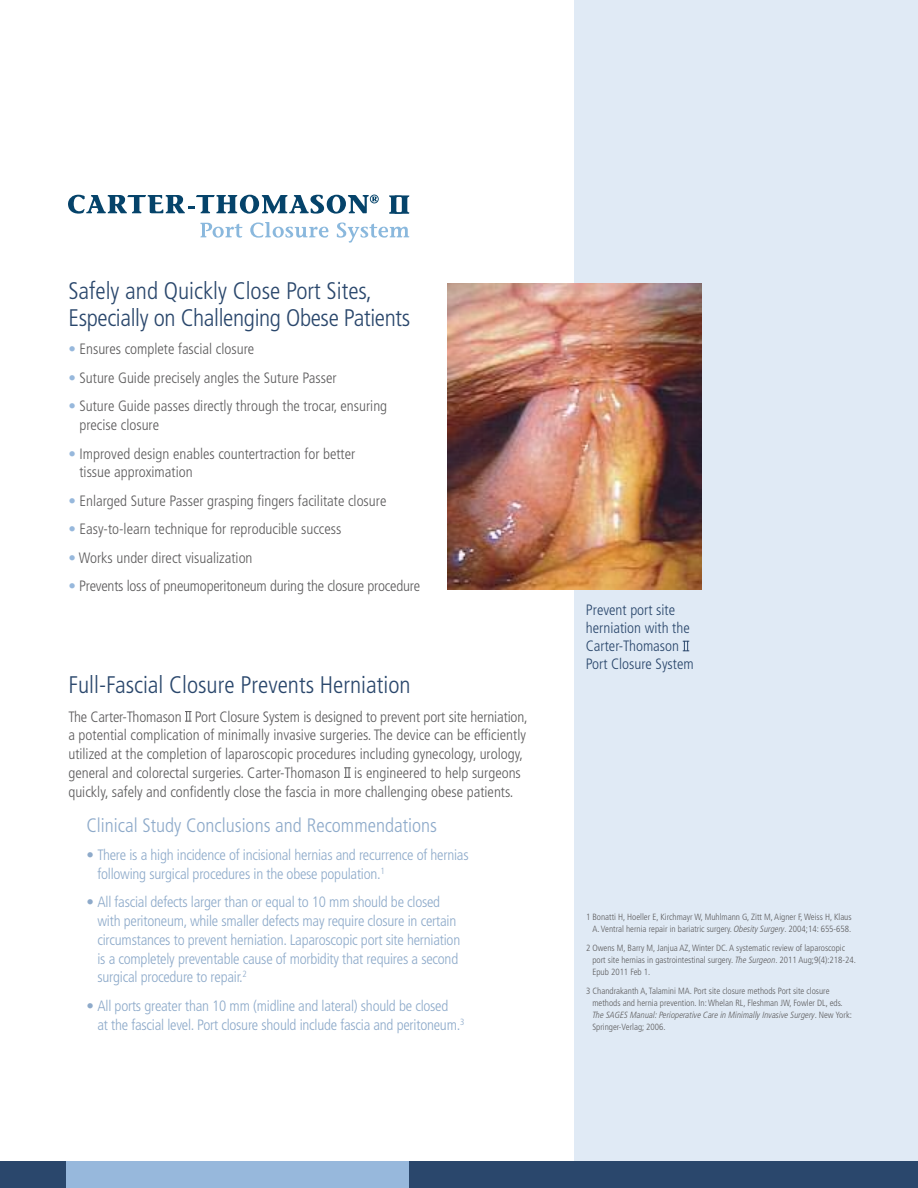
<style>
.page{position:relative;width:918px;height:1188px;background:#fff}
.page>*{position:absolute;margin:0;border:0;box-sizing:border-box;transform-origin:0 0}
.t1{font:300 condensed 24px/27px "Frutiger LT Std";color:#2a476c}
.t2{font:300 condensed 19.5px "Frutiger LT Std";color:#8eaaca}
.t3{font:300 condensed 15px/18.8px "Frutiger LT Std";color:#5d5c5d}
.t4{font:300 condensed 15px/18.8px "Frutiger LT Std";letter-spacing:-.015em;color:#8eaaca}
.t5{font:300 condensed 15px/18px "Frutiger LT Std";color:#2a476c}
.t6{font:300 condensed 9px/12px "Frutiger LT Std";color:#5d5c5d}
.t7{font:italic 300 condensed 9px "Frutiger LT Pro";color:#5d5c5d}
.s1{color:#97b8dc}
.s2{font-family:"Frutiger LT Pro";font-style:italic}
.s3{font-family:"Frutiger LT Std";font-style:normal}
</style>
<div class="page">
<div style="left:574px;top:0;width:344px;height:1188px;background:#e0eaf5"></div>
<div style="left:0;top:1161px;width:918px;height:27px;background:#2a476c"></div>
<div style="left:66px;top:1161px;width:342px;height:27px;background:#97b8dc"></div>
<svg style="left:185px;top:711px;width:7px;height:11px"></svg>
<svg style="left:344px;top:767px;width:7px;height:11px"></svg>
<img style="left:448px;top:284px;width:253px;height:305px">
<svg style="left:683px;top:641px;width:6px;height:10px"></svg>
<svg style="left:200px;top:223px;width:42px;height:15px"></svg>
<svg style="left:250px;top:222px;width:78px;height:16px"></svg>
<svg style="left:337px;top:222px;width:72px;height:21px"></svg>
<svg style="left:68px;top:195px;width:311px;height:19px"></svg>
<svg style="left:389px;top:195px;width:20px;height:19px"></svg>
<h1 class="t1" style="left:68px;top:279px;width:343px">Safely and Quickly Close Port Sites,<br>Especially on Challenging Obese Patients</h1>
<p class="t3" style="left:68px;top:341px;width:187px"><span class="s1">•</span> Ensures complete fascial closure</p>
<p class="t3" style="left:68px;top:369px;width:270px"><span class="s1">•</span> Suture Guide precisely angles the Suture Passer</p>
<p class="t3" style="left:79px;top:398px;width:309px;text-indent:-11px"><span class="s1">•</span> Suture Guide passes directly through the trocar, ensuring precise closure</p>
<p class="t3" style="left:79px;top:445px;width:277px;text-indent:-11px"><span class="s1">•</span> Improved design enables countertraction for better tissue approximation</p>
<p class="t3" style="left:68px;top:492px;width:320px"><span class="s1">•</span> Enlarged Suture Passer grasping fingers facilitate closure</p>
<p class="t3" style="left:68px;top:521px;width:275px"><span class="s1">•</span> Easy-to-learn technique for reproducible success</p>
<p class="t3" style="left:68px;top:549px;width:186px"><span class="s1">•</span> Works under direct visualization</p>
<p class="t3" style="left:68px;top:578px;width:353px"><span class="s1">•</span> Prevents loss of pneumoperitoneum during the closure procedure</p>
<h1 class="t1" style="left:68px;top:673px;width:344px">Full-Fascial Closure Prevents Herniation</h1>
<p class="t3" style="left:68px;top:708px;width:461px">The Carter-Thomason Port Closure System is designed to prevent port site herniation, a potential complication of minimally invasive surgeries. The device can be efficiently utilized at the completion of laparoscopic procedures including gynecology, urology, general and colorectal surgeries. Carter-Thomason is engineered to help surgeons quickly, safely and confidently close the fascia in more challenging obese patients.</p>
<h2 class="t2" style="left:86px;top:817px;width:352px">Clinical Study Conclusions and Recommendations</h2>
<p class="t4" style="left:97px;top:847px;width:373px;text-indent:-11px">• There is a high incidence of incisional hernias and recurrence of hernias following surgical procedures in the obese population.<sup>1</sup></p>
<p class="t4" style="left:97px;top:894px;width:364px;text-indent:-11px">• All fascial defects larger than or equal to 10 mm should be closed with peritoneum, while smaller defects may require closure in certain circumstances to prevent herniation. Laparoscopic port site herniation is a completely preventable cause of morbidity that requires a second surgical procedure to repair.<sup>2</sup></p>
<p class="t4" style="left:97px;top:997px;width:368px;text-indent:-11px">• All ports greater than 10 mm (midline and lateral) should be closed<br>at the fascial level. Port closure should include fascia and peritoneum.<sup>3</sup></p>
<p class="t5" style="left:586px;top:602px;width:109px">Prevent port site herniation with the<br>Carter-Thomason<br>Port Closure System</p>
<p class="t6" style="left:586px;top:912px;width:267px;text-align:right">1 Bonatti H, Hoeller E, Kirchmayr W, Muhlmann G, Zitt M, Aigner F,Weiss H, Klaus<br>A. Ventral hernia repair in bariatric surgery. <span class="s2">Obesity Surgery</span>. 2004;14: 655-658.</p>
<p class="t6" style="left:592px;top:943px;width:265px;text-indent:-6px">2 Owens M, Barry M, Janjua AZ,Winter DC. A systematic review of laparoscopic port site hernias in gastrointestinal surgery. <span class="s2">The Surgeon</span>. 2011 Aug;9(4):218-24.<br>Epub 2011 Feb 1.</p>
<p class="t6" style="left:592px;top:985px;width:252px;text-indent:-6px">3 Chandrakanth A, Talamini MA. Port site closure methods Port site closure methods and hernia prevention. In:Whelan RL, Fleshman JW, Fowler DL, eds.</p>
<p class="t7" style="left:592px;top:1012px;width:261px">The SAGES Manual: Perioperative Care in Minimally Invasive Surgery<span class="s3">. New York:</span></p>
<p class="t6" style="left:592px;top:1021px;width:75px">Springer-Verlag; 2006.</p>
</div>
